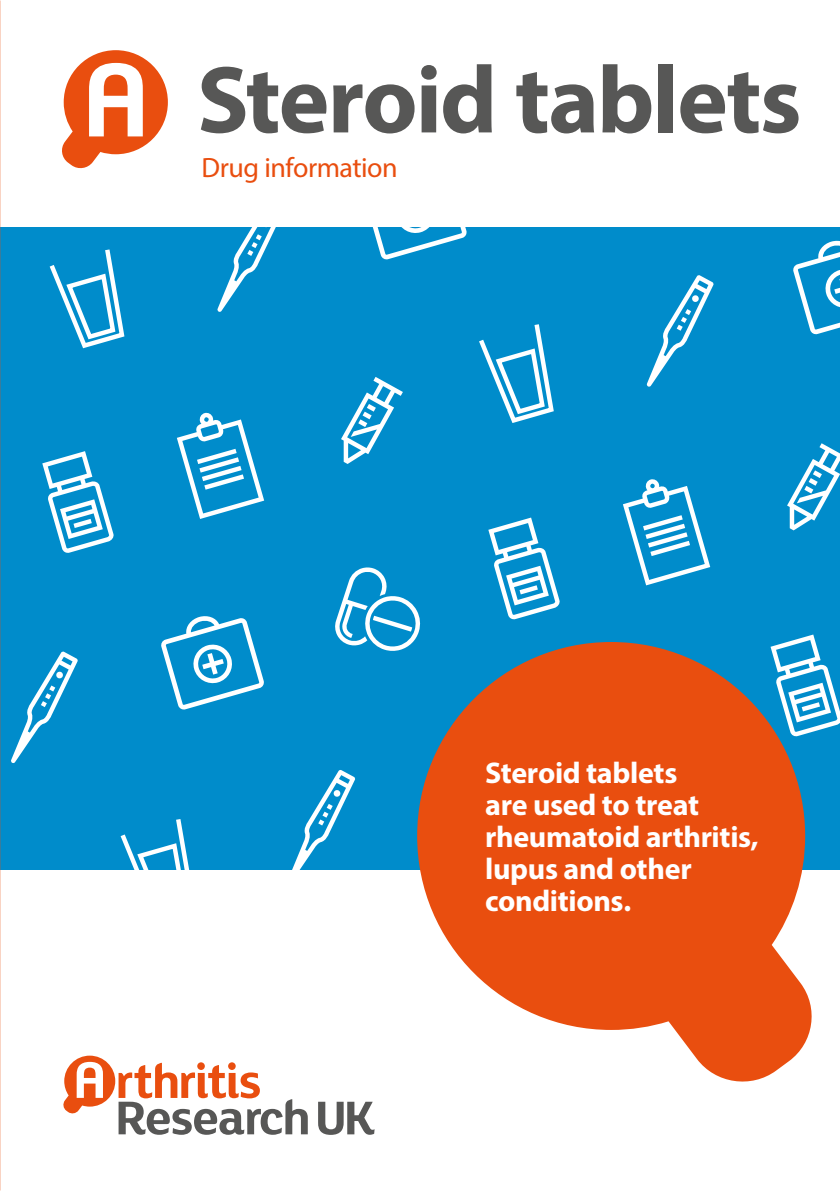
<style>
.page{position:relative;width:840px;height:1191px;background:#fff}
.page>*{position:absolute;margin:0;border:0;box-sizing:border-box;transform-origin:0 0}
.t1{font:700 96px "Myriad Pro";letter-spacing:-.02em;color:#575756}
.t2{font:700 30px/32px "Myriad Pro";letter-spacing:-.01em;color:#fff}
.t3{font:28px "Myriad Pro";letter-spacing:-.02em;color:#e94e0f}
</style>
<div class="page">
<div style="left:0;top:227px;width:839px;height:642px;background:#008ccb"></div>
<svg style="left:161px;top:616px;width:103px;height:94px"></svg>
<svg style="left:793px;top:240px;width:46px;height:95px"></svg>
<svg style="left:372px;top:227px;width:95px;height:33px"></svg>
<svg style="left:488px;top:517px;width:72px;height:103px"></svg>
<svg style="left:42px;top:451px;width:72px;height:102px"></svg>
<svg style="left:787px;top:634px;width:52px;height:97px"></svg>
<svg style="left:623px;top:479px;width:86px;height:106px"></svg>
<svg style="left:177px;top:412px;width:87px;height:107px"></svg>
<svg style="left:787px;top:443px;width:52px;height:87px"></svg>
<svg style="left:341px;top:377px;width:61px;height:87px"></svg>
<svg style="left:479px;top:324px;width:75px;height:99px"></svg>
<svg style="left:49px;top:249px;width:76px;height:100px"></svg>
<svg style="left:120px;top:819px;width:69px;height:50px"></svg>
<svg style="left:11px;top:651px;width:67px;height:112px"></svg>
<svg style="left:646px;top:275px;width:67px;height:112px"></svg>
<svg style="left:217px;top:227px;width:59px;height:85px"></svg>
<svg style="left:292px;top:770px;width:63px;height:99px"></svg>
<svg style="left:335px;top:567px;width:86px;height:84px"></svg>
<svg style="left:62px;top:50px;width:106px;height:119px"></svg>
<svg style="left:417px;top:642px;width:401px;height:440px;fill:#e94e0f"></svg>
<svg style="left:63px;top:1055px;width:311px;height:79px"></svg>
<svg style="left:0;top:43px;width:1px;height:570px"></svg>
<h1 class="t1" style="left:197px;top:37px;width:605px">Steroid tablets</h1>
<p class="t3" style="left:201px;top:150px;width:197px">Drug information</p>
<p class="t2" style="left:485px;top:756px;width:275px">Steroid tablets<br>are used to treat rheumatoid arthritis, lupus and other conditions.</p>
</div>
